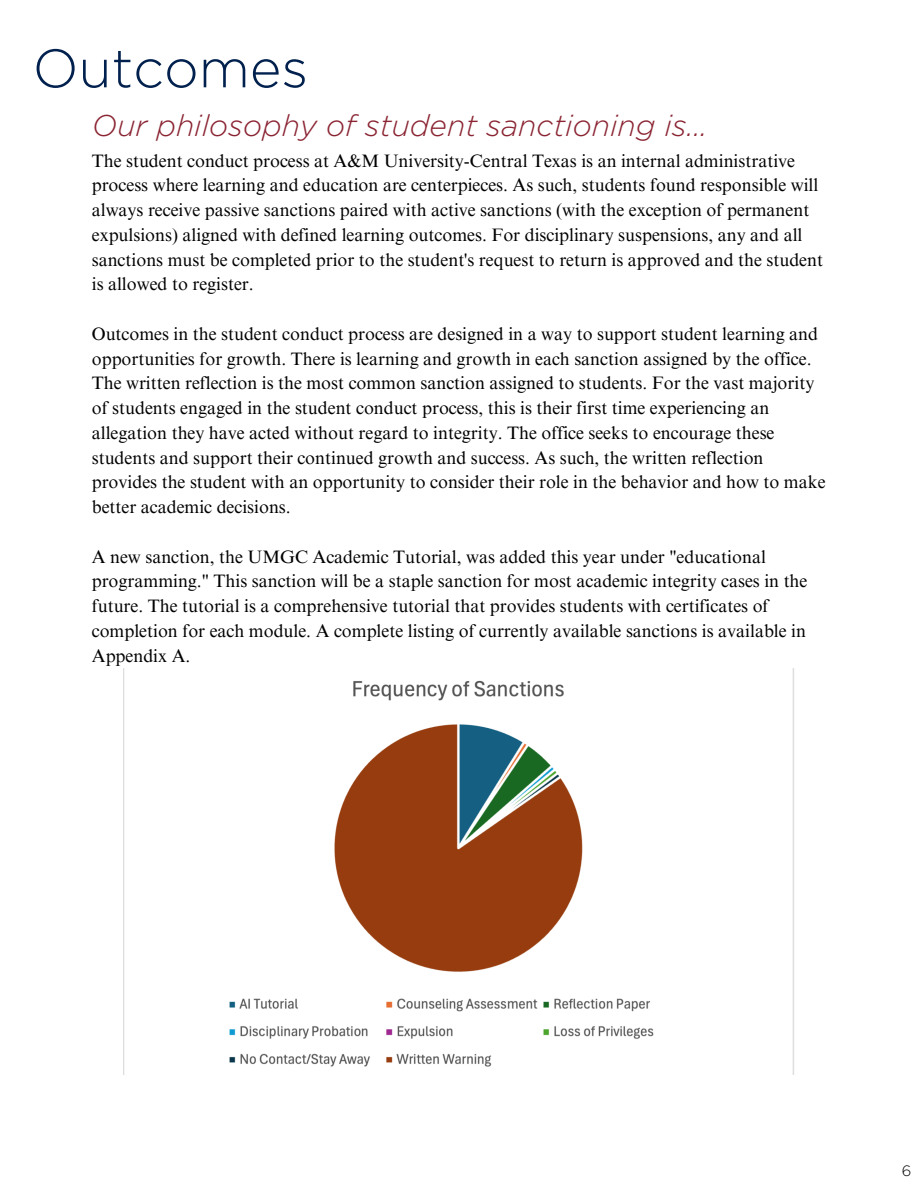
<style>
.page{position:relative;width:918px;height:1188px;background:#fff}
.page>*{position:absolute;margin:0;border:0;box-sizing:border-box;transform-origin:0 0}
.t1{font:300 54px "Gotham";color:#00204e}
.t2{font:italic 300 30px "Gotham";color:#8a2432}
.t3{font:18px/24.8px "Times NRMT Pro";color:#000}
.t4{font:300 15px "Gotham";color:#000}
</style>
<div class="page">
<img style="left:123px;top:669px;width:671px;height:406px">
<h1 class="t1" style="left:33px;top:35px;width:277px">Outcomes</h1>
<p class="t2" style="left:92px;top:107px;width:617px">Our philosophy of student sanctioning is...</p>
<h2 class="t3" style="left:92px;top:150px;width:733px">The student conduct process at A&amp;M University-Central Texas is an internal administrative process where learning and education are centerpieces. As such, students found responsible will always receive passive sanctions paired with active sanctions (with the exception of permanent expulsions) aligned with defined learning outcomes. For disciplinary suspensions, any and all sanctions must be completed prior to the student's request to return is approved and the student is allowed to register.</h2>
<p class="t3" style="left:92px;top:324px;width:735px">Outcomes in the student conduct process are designed in a way to support student learning and opportunities for growth. There is learning and growth in each sanction assigned by the office.<br>The written reflection is the most common sanction assigned to students. For the vast majority of students engaged in the student conduct process, this is their first time experiencing an allegation they have acted without regard to integrity. The office seeks to encourage these students and support their continued growth and success. As such, the written reflection provides the student with an opportunity to consider their role in the behavior and how to make better academic decisions.</p>
<p class="t3" style="left:92px;top:546px;width:717px">A new sanction, the UMGC Academic Tutorial, was added this year under "educational programming." This sanction will be a staple sanction for most academic integrity cases in the future. The tutorial is a comprehensive tutorial that provides students with certificates of completion for each module. A complete listing of currently available sanctions is available in Appendix A.</p>
<p class="t4" style="left:902px;top:1161px;width:11px">6</p>
</div>
